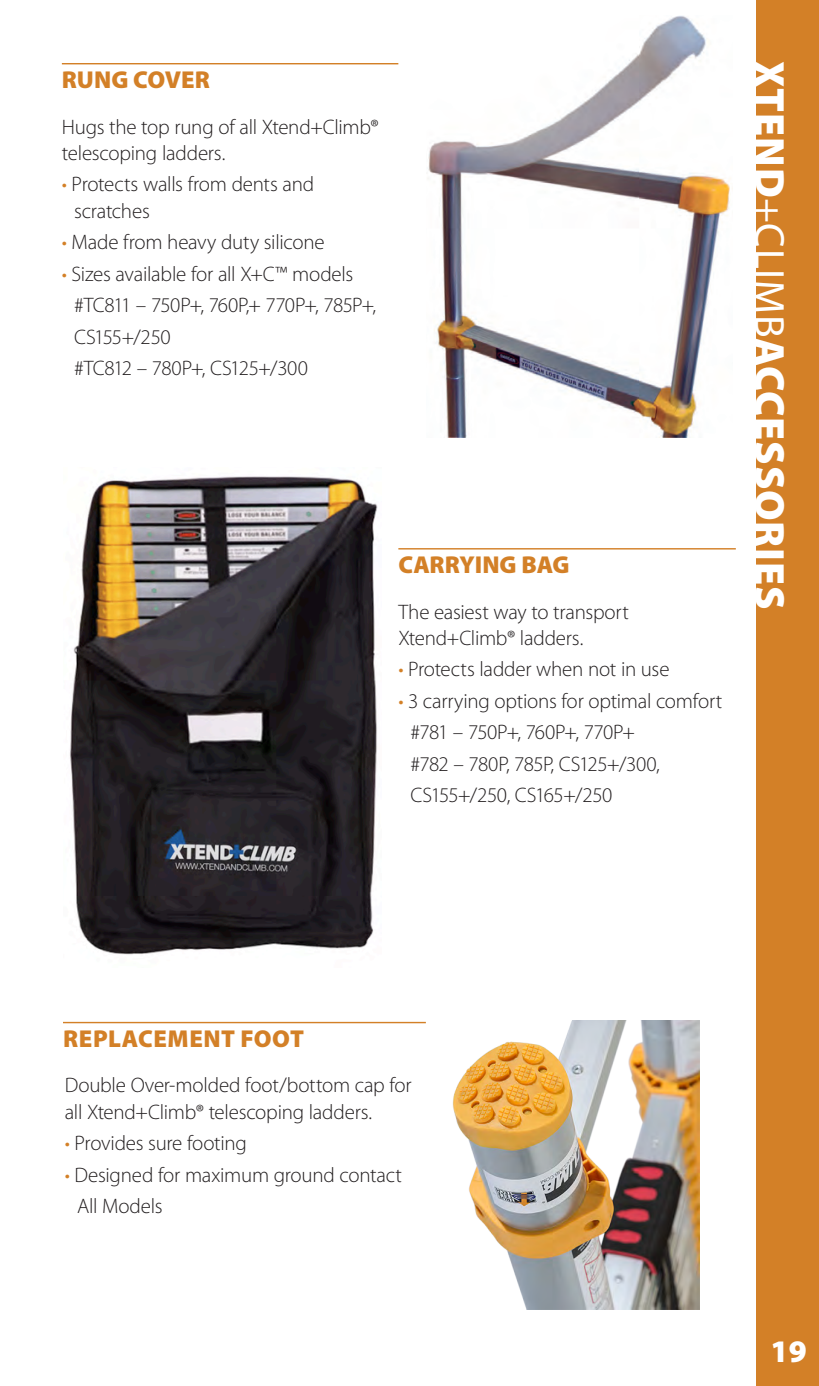
<style>
.page{position:relative;width:819px;height:1386px;background:#fff}
.page>*{position:absolute;margin:0;border:0;box-sizing:border-box;transform-origin:0 0}
.t1{font:900 42px "Myriad Pro";letter-spacing:.02em;color:#fff}
.t2{font:900 31.5px "Myriad Pro";color:#fff}
.Product_text{font:900 24.5px "Myriad Pro";letter-spacing:.005em;color:#d38027}
.Product_text-2{font:300 21px/31.5px "Myriad Pro";letter-spacing:-.015em;color:#231f20}
.s1{color:#d38027}
.s2{font-weight:400}
</style>
<div class="page">
<div style="left:756px;top:0;width:63px;height:1386px;background:#d38027"></div>
<hr style="left:62px;top:63px;width:336px;height:1px;background:#d38027">
<hr style="left:398px;top:548px;width:338px;height:2px;background:#d38027">
<hr style="left:63px;top:1022px;width:363px;height:1px;background:#d38027">
<img style="left:70px;top:476px;width:308px;height:479px">
<img style="left:428px;top:16px;width:303px;height:421px">
<img style="left:398px;top:1021px;width:301px;height:288px">
<p class="Product_text" style="left:62px;top:63px;width:150px">RUNG COVER</p>
<p class="Product_text-2" style="left:62px;top:113px;width:319px;line-height:26.2px">Hugs the top rung of all Xtend+Climb® telescoping ladders.</p>
<p class="Product_text-2" style="left:74px;top:171px;width:242px;line-height:26.2px;text-indent:-12px"><span class="s1">•</span> Protects walls from dents and scratches</p>
<p class="Product_text-2" style="left:62px;top:226px;width:264px"><span class="s1">•</span> Made from heavy duty silicone</p>
<p class="Product_text-2" style="left:74px;top:258px;width:304px;text-indent:-12px"><span class="s1">•</span> Sizes available for all X+C™ models #TC811 – 750P+, 760P,+ 770P+, 785P+,<br>CS155+/250<br>#TC812 – 780P+, CS125+/300</p>
<p class="Product_text" style="left:398px;top:549px;width:173px">CARRYING BAG</p>
<p class="Product_text-2" style="left:398px;top:598px;width:232px;line-height:26.2px">The easiest way to transport<br>Xtend+Climb® ladders.</p>
<p class="Product_text-2" style="left:398px;top:653px;width:273px"><span class="s1">•</span> Protects ladder when not in use</p>
<p class="Product_text-2" style="left:411px;top:685px;width:313px;text-indent:-12px"><span class="s1">•</span> 3 carrying options for optimal comfort #781 – 750P+, 760P+, 770P+<br>#782 – 780P, 785P, CS125+/300,<br>CS155+/250, CS165+/250</p>
<p class="t1" style="left:798px;top:61px;width:550px;rotate:90deg">XTEND<span class="s2">+CLIMB</span>ACCESSORIES</p>
<p class="Product_text" style="left:63px;top:1022px;width:243px">REPLACEMENT FOOT</p>
<p class="Product_text-2" style="left:65px;top:1072px;width:349px;line-height:26.2px">Double Over-molded foot/bottom cap for all Xtend+Climb® telescoping ladders.</p>
<p class="Product_text-2" style="left:65px;top:1127px;width:184px"><span class="s1">•</span> Provides sure footing</p>
<p class="Product_text-2" style="left:77px;top:1159px;width:327px;text-indent:-12px"><span class="s1">•</span> Designed for maximum ground contact<br>All Models</p>
<p class="t2" style="left:771px;top:1331px;width:38px">19</p>
</div>
